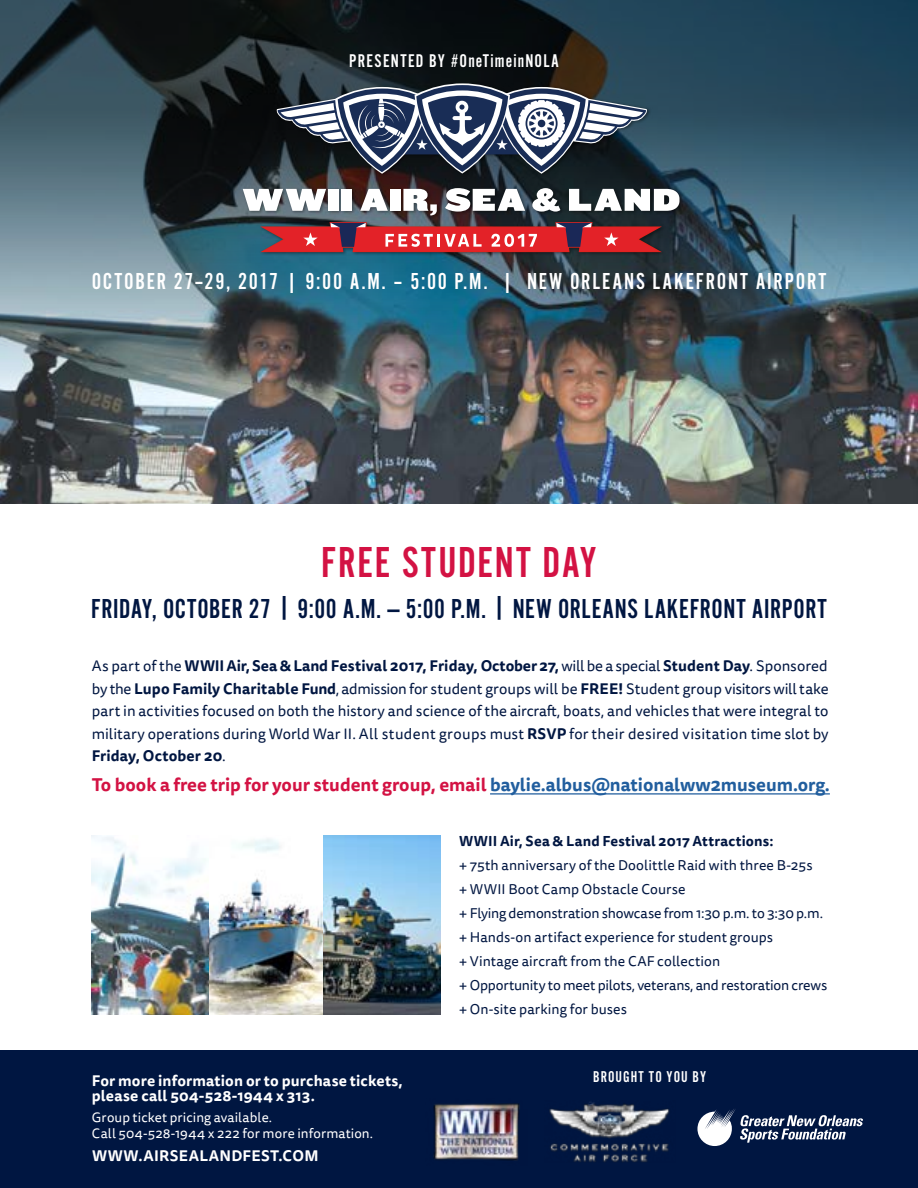
<style>
.page{position:relative;width:918px;height:1188px;background:#fff}
.page>*{position:absolute;margin:0;border:0;box-sizing:border-box;transform-origin:0 0}
.t1{font:45px "Alternate Got No 2 D";letter-spacing:.04em;color:#d31243}
.t2{font:28.5px "Alternate Got No 2 D";letter-spacing:.025em;color:#001641}
.t3{font:24px "Alternate Got No 2 D";letter-spacing:.075em;color:#fff}
.t4{font:19.05px "Alternate Got No 2 D";letter-spacing:.06em;color:#fff}
.t5{font:700 18px "Tisa Sans Pro";color:#d31243}
.t6{font:16.2px "Alternate Got No 2 D";letter-spacing:.065em;color:#fff}
.t7{font:15px/22.5px "Tisa Sans Pro";letter-spacing:.02em;color:#001641;text-align:justify}
.t8{font:700 15px/15.6px "Tisa Sans Pro";letter-spacing:.015em;color:#fff}
.t9{font:14.1px/24px "Tisa Sans Pro";letter-spacing:.005em;color:#001641}
.t10{font:700 14.1px "Tisa Sans Pro";letter-spacing:.015em;color:#001641}
.t11{font:13.5px/15.6px "Tisa Sans Pro";letter-spacing:.01em;color:#fff}
.s1{font-weight:700}
.s2{color:#215e9e}
</style>
<div class="page">
<img style="left:0;top:393px;width:918px;height:110px">
<img style="left:0;top:0;width:918px;height:393px">
<div style="left:0;top:1051px;width:918px;height:137px;background:#001641"></div>
<div style="left:242px;top:82px;width:441px;height:174px;background:#000;opacity:.39"></div>
<svg style="left:277px;top:83px;width:370px;height:91px"></svg>
<svg style="left:243px;top:189px;width:83px;height:22px"></svg>
<div style="left:328px;top:189px;width:11px;height:22px;background:#fff"></div>
<div style="left:342px;top:189px;width:10px;height:22px;background:#fff"></div>
<svg style="left:360px;top:189px;width:28px;height:22px"></svg>
<div style="left:390px;top:189px;width:10px;height:22px;background:#fff"></div>
<svg style="left:403px;top:189px;width:34px;height:26px"></svg>
<svg style="left:445px;top:188px;width:80px;height:24px"></svg>
<svg style="left:532px;top:188px;width:28px;height:24px"></svg>
<svg style="left:569px;top:189px;width:110px;height:22px"></svg>
<svg style="left:260px;top:222px;width:402px;height:30px;background:#b63841"></svg>
<svg style="left:697px;top:1109px;width:166px;height:37px"></svg>
<img style="left:433px;top:1103px;width:87px;height:58px">
<img style="left:549px;top:1102px;width:120px;height:60px">
<hr style="left:490px;top:793px;width:340px;height:2px;background:#215e9e">
<img style="left:209px;top:838px;width:114px;height:176px">
<img style="left:92px;top:836px;width:117px;height:178px">
<img style="left:323px;top:836px;width:117px;height:178px">
<p class="t4" style="left:349px;top:50px;width:211px">PRESENTED BY #OneTimeinNOLA</p>
<h3 class="t3" style="left:92px;top:268px;width:736px">OCTOBER 27–29, 2017 | 9:00 A.M. – 5:00 P.M. | NEW ORLEANS LAKEFRONT AIRPORT</h3>
<h1 class="t1" style="left:321px;top:538px;width:277px">FREE STUDENT DAY</h1>
<h2 class="t2" style="left:91px;top:593px;width:737px">FRIDAY, OCTOBER 27 | 9:00 A.M. — 5:00 P.M. | NEW ORLEANS LAKEFRONT AIRPORT</h2>
<p class="t7" style="left:92px;top:655px;width:739px">As part of the <span class="s1">WWII Air, Sea &amp; Land Festival 2017, Friday, October 27,</span> will be a special <span class="s1">Student Day</span>. Sponsored by the <span class="s1">Lupo Family Charitable Fund</span>, admission for student groups will be <span class="s1">FREE!</span> Student group visitors will take part in activities focused on both the history and science of the aircraft, boats, and vehicles that were integral to military operations during World War II. All student groups must <span class="s1">RSVP</span> for their desired visitation time slot by <span class="s1">Friday, October 20</span>.</p>
<p class="t5" style="left:92px;top:772px;width:740px">To book a free trip for your student group, email <span class="s2">baylie.albus@nationalww2museum.org.</span></p>
<p class="t10" style="left:459px;top:831px;width:316px">WWII Air, Sea &amp; Land Festival 2017 Attractions:</p>
<p class="t9" style="left:459px;top:854px;width:370px">+ 75th anniversary of the Doolittle Raid with three B-25s<br>+ WWII Boot Camp Obstacle Course<br>+ Flying demonstration showcase from 1:30 p.m. to 3:30 p.m. + Hands-on artifact experience for student groups<br>+ Vintage aircraft from the CAF collection<br>+ Opportunity to meet pilots, veterans, and restoration crews + On-site parking for buses</p>
<p class="t8" style="left:92px;top:1073px;width:312px">For more information or to purchase tickets, please call 504-528-1944 x 313.</p>
<p class="t11" style="left:92px;top:1110px;width:283px">Group ticket pricing available.<br>Call 504-528-1944 x 222 for more information.</p>
<p class="t8" style="left:92px;top:1148px;width:228px">WWW.AIRSEALANDFEST.COM</p>
<p class="t6" style="left:593px;top:1068px;width:114px">BROUGHT TO YOU BY</p>
</div>
